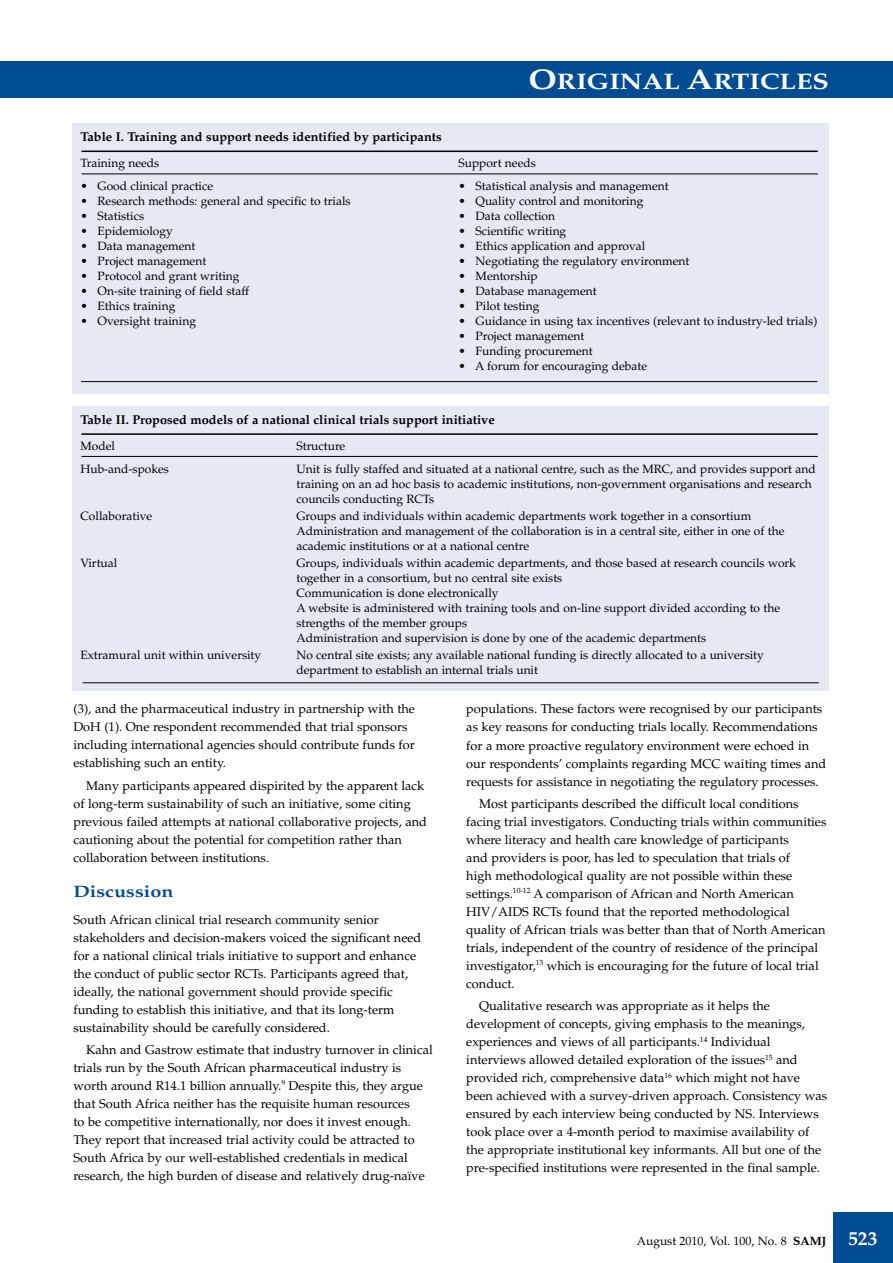
<style>
.page{position:relative;width:893px;height:1263px;background:#fff}
.page>*{position:absolute;margin:0;border:0;box-sizing:border-box;transform-origin:0 0}
.t1{font:700 22.5px "Palatino";color:#fff;scale:1.2 1}
.t2{font:700 16.5px "Palatino";color:#004c93;scale:1.2 1}
.t3{font:12.75px/18px "Palatino";color:#000}
.t4{font:700 12.75px "Palatino";color:#000}
.t5{font:12px/15px "Palatino";color:#000}
.s1{font-size:28.5px}
.s2{font-weight:700}
.s3{font-weight:700;font-size:19.5px;color:#fff}
</style>
<div class="page">
<div style="left:0;top:61px;width:893px;height:37px;background:#004c93"></div>
<div style="left:833px;top:1212px;width:60px;height:51px;background:#004c93"></div>
<div style="left:72px;top:123px;width:757px;height:270px;background:#e6e9f3"></div>
<hr style="left:82px;top:151px;width:736px;height:1px;background:#000">
<hr style="left:82px;top:173px;width:736px;height:1px;background:#000">
<hr style="left:81px;top:381px;width:736px;height:1px;background:#000">
<div style="left:72px;top:406px;width:757px;height:285px;background:#e6e9f3"></div>
<hr style="left:82px;top:433px;width:736px;height:2px;background:#000">
<hr style="left:82px;top:456px;width:736px;height:1px;background:#000">
<hr style="left:83px;top:682px;width:736px;height:1px;background:#000">
<h1 class="t1" style="left:528px;top:68px;width:252px"><span class="s1">O</span>RIGINAL <span class="s1">A</span>RTICLES</h1>
<p class="t4" style="left:80px;top:129px;width:363px">Table I. Training and support needs identified by participants</p>
<p class="t5" style="left:80px;top:155px;width:80px">Training needs</p>
<p class="t5" style="left:458px;top:155px;width:79px">Support needs</p>
<p class="t5" style="left:80px;top:179px;width:134px">• Good clinical practice</p>
<p class="t5" style="left:458px;top:179px;width:212px">• Statistical analysis and management</p>
<p class="t5" style="left:80px;top:194px;width:272px">• Research methods: general and specific to trials</p>
<p class="t5" style="left:458px;top:194px;width:186px">• Quality control and monitoring</p>
<p class="t5" style="left:80px;top:209px;width:65px">• Statistics</p>
<p class="t5" style="left:458px;top:209px;width:98px">• Data collection</p>
<p class="t5" style="left:80px;top:224px;width:94px">• Epidemiology</p>
<p class="t5" style="left:458px;top:224px;width:109px">• Scientific writing</p>
<p class="t5" style="left:80px;top:239px;width:116px">• Data management</p>
<p class="t5" style="left:458px;top:239px;width:188px">• Ethics application and approval</p>
<p class="t5" style="left:80px;top:254px;width:127px">• Project management</p>
<p class="t5" style="left:458px;top:254px;width:232px">• Negotiating the regulatory environment</p>
<p class="t5" style="left:80px;top:269px;width:161px">• Protocol and grant writing</p>
<p class="t5" style="left:458px;top:269px;width:81px">• Mentorship</p>
<p class="t5" style="left:80px;top:284px;width:170px">• On-site training of field staff</p>
<p class="t5" style="left:458px;top:284px;width:140px">• Database management</p>
<p class="t5" style="left:80px;top:299px;width:96px">• Ethics training</p>
<p class="t5" style="left:458px;top:299px;width:82px">• Pilot testing</p>
<p class="t5" style="left:80px;top:314px;width:117px">• Oversight training</p>
<p class="t5" style="left:458px;top:314px;width:360px">• Guidance in using tax incentives (relevant to industry-led trials)</p>
<p class="t5" style="left:458px;top:329px;width:127px">• Project management</p>
<p class="t5" style="left:458px;top:344px;width:136px">• Funding procurement</p>
<p class="t5" style="left:458px;top:359px;width:190px">• A forum for encouraging debate</p>
<p class="t4" style="left:80px;top:412px;width:416px">Table II. Proposed models of a national clinical trials support initiative</p>
<p class="t5" style="left:80px;top:438px;width:36px">Model</p>
<p class="t5" style="left:296px;top:438px;width:50px">Structure</p>
<p class="t5" style="left:80px;top:462px;width:90px">Hub-and-spokes</p>
<p class="t5" style="left:296px;top:462px;width:521px">Unit is fully staffed and situated at a national centre, such as the MRC, and provides support and training on an ad hoc basis to academic institutions, non-government organisations and research councils conducting RCTs</p>
<p class="t5" style="left:80px;top:509px;width:73px">Collaborative</p>
<p class="t5" style="left:296px;top:509px;width:489px">Groups and individuals within academic departments work together in a consortium<br>Administration and management of the collaboration is in a central site, either in one of the academic institutions or at a national centre</p>
<p class="t5" style="left:80px;top:556px;width:38px">Virtual</p>
<p class="t5" style="left:296px;top:556px;width:501px">Groups, individuals within academic departments, and those based at research councils work together in a consortium, but no central site exists<br>Communication is done electronically<br>A website is administered with training tools and on-line support divided according to the strengths of the member groups<br>Administration and supervision is done by one of the academic departments</p>
<p class="t5" style="left:80px;top:648px;width:182px">Extramural unit within university</p>
<p class="t5" style="left:296px;top:648px;width:469px">No central site exists; any available national funding is directly allocated to a university department to establish an internal trials unit</p>
<p class="t3" style="left:73px;top:700px;width:343px">(3), and the pharmaceutical industry in partnership with the DoH (1). One respondent recommended that trial sponsors including international agencies should contribute funds for establishing such an entity.</p>
<p class="t3" style="left:73px;top:777px;width:355px;text-indent:13px">Many participants appeared dispirited by the apparent lack of long-term sustainability of such an initiative, some citing previous failed attempts at national collaborative projects, and cautioning about the potential for competition rather than collaboration between institutions.</p>
<p class="t2" style="left:73px;top:882px;width:85px">Discussion</p>
<p class="t3" style="left:73px;top:910px;width:349px">South African clinical trial research community senior stakeholders and decision-makers voiced the significant need for a national clinical trials initiative to support and enhance the conduct of public sector RCTs. Participants agreed that, ideally, the national government should provide specific funding to establish this initiative, and that its long-term sustainability should be carefully considered.</p>
<p class="t3" style="left:73px;top:1041px;width:361px;text-indent:13px">Kahn and Gastrow estimate that industry turnover in clinical trials run by the South African pharmaceutical industry is worth around R14.1 billion annually.<sup>9</sup> Despite this, they argue that South Africa neither has the requisite human resources<br>to be competitive internationally, nor does it invest enough.<br>They report that increased trial activity could be attracted to South Africa by our well-established credentials in medical research, the high burden of disease and relatively drug-naïve</p>
<p class="t3" style="left:466px;top:700px;width:361px">populations. These factors were recognised by our participants as key reasons for conducting trials locally. Recommendations for a more proactive regulatory environment were echoed in our respondents’ complaints regarding MCC waiting times and requests for assistance in negotiating the regulatory processes.</p>
<p class="t3" style="left:466px;top:795px;width:362px;text-indent:13px">Most participants described the difficult local conditions facing trial investigators. Conducting trials within communities where literacy and health care knowledge of participants<br>and providers is poor, has led to speculation that trials of<br>high methodological quality are not possible within these settings.<sup>10-12</sup> A comparison of African and North American HIV/AIDS RCTs found that the reported methodological quality of African trials was better than that of North American trials, independent of the country of residence of the principal investigator,<sup>13</sup> which is encouraging for the future of local trial conduct.</p>
<p class="t3" style="left:466px;top:997px;width:362px;text-indent:13px">Qualitative research was appropriate as it helps the development of concepts, giving emphasis to the meanings, experiences and views of all participants.<sup>14</sup> Individual interviews allowed detailed exploration of the issues<sup>15</sup> and provided rich, comprehensive data<sup>16</sup> which might not have been achieved with a survey-driven approach. Consistency was ensured by each interview being conducted by NS. Interviews took place over a 4-month period to maximise availability of the appropriate institutional key informants. All but one of the pre-specified institutions were represented in the final sample.</p>
<p class="t5" style="left:637px;top:1234px;width:242px">August 2010, Vol. 100, No. 8 <span class="s2">SAMJ</span> <span class="s3">523</span></p>
</div>
